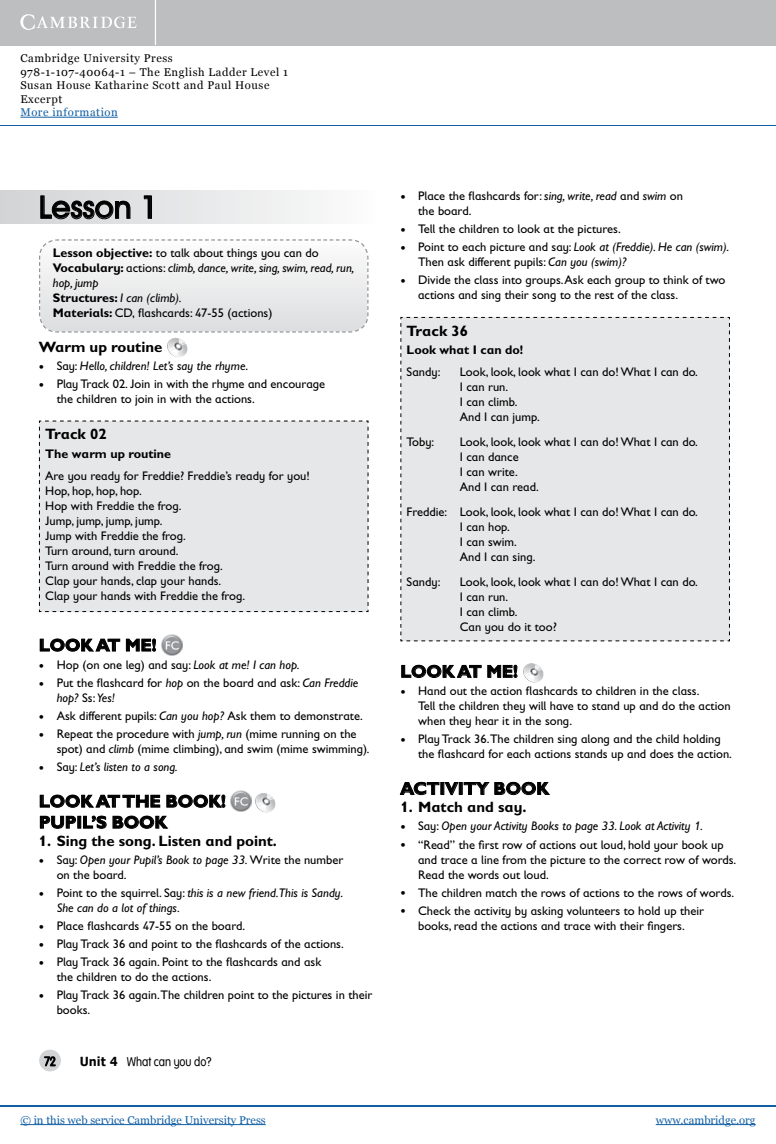
<style>
.page{position:relative;width:776px;height:1144px;background:#fff}
.page>*{position:absolute;margin:0;border:0;box-sizing:border-box;transform-origin:0 0}
.t1{font:500 31.25px "Avant Garde IT Cby BT";color:#000}
.t2{font:700 17.5px/21px "Gill Sans Infant Std";color:#000}
.t3{font:700 15px "Gill Sans Infant Std";color:#000}
.t4{font:12.5px/15px "Gill Sans Infant Std";color:#000}
.t5{font:italic 12.5px/15px "Gill Sans Infant Std";color:#000}
.t6{font:700 12.5px "Gill Sans Infant Std";color:#000}
.t7{font:12.5px "VAG Roundeddz Normal";color:#000;scale:.9 1}
.t8{font:11.25px/13.4px "Georgia";letter-spacing:.05em;color:#000}
.t9{font:11.25px "Georgia";color:#115fa4}
.t10{font:11.25px "Georgia";letter-spacing:.05em;color:#115fa4}
.s1{font-weight:700}
.s2{font-style:italic}
.s3{font-style:normal;font-size:15px}
.s4{font-style:normal}
.s5{font-size:15px}
.s6{font-family:"Verdana";font-weight:700}
</style>
<div class="page">
<div style="left:0;top:0;width:776px;height:45px;background:#bcbec0"></div>
<hr style="left:155px;top:0;width:1px;height:45px;background:#fff">
<svg style="left:20px;top:14px;width:117px;height:16px"></svg>
<hr style="left:20px;top:117px;width:98px;height:1px;background:#115fa4">
<hr style="left:0;top:125px;width:776px;height:1px;background:#115fa4">
<hr style="left:0;top:1104px;width:776px;height:1px;background:#115fa4">
<hr style="left:20px;top:1124px;width:246px;height:1px;background:#115fa4">
<hr style="left:656px;top:1124px;width:100px;height:1px;background:#115fa4">
<div style="left:39px;top:1049px;width:22px;height:22px;background:#d1d3d4;border-radius:50%"></div>
<svg style="left:44px;top:1056px;width:12px;height:10px"></svg>
<div style="left:0;top:190px;width:377px;height:33px;background:linear-gradient(to right,#d0d1d3,#fdfdfd)"></div>
<svg style="left:41px;top:196px;width:89px;height:23px;background:#a7a8a9"></svg>
<svg style="left:144px;top:196px;width:8px;height:23px"></svg>
<svg style="left:39px;top:239px;width:330px;height:94px"></svg>
<img style="left:167px;top:338px;width:21px;height:19px">
<div style="left:39px;top:420px;width:330px;height:192px;background:#e6e7e8"></div>
<svg style="left:40px;top:638px;width:80px;height:13px"></svg>
<svg style="left:126px;top:638px;width:30px;height:13px"></svg>
<img style="left:161px;top:634px;width:21px;height:21px">
<svg style="left:40px;top:794px;width:120px;height:13px"></svg>
<svg style="left:166px;top:794px;width:60px;height:13px"></svg>
<img style="left:231px;top:790px;width:21px;height:21px">
<img style="left:255px;top:793px;width:21px;height:19px">
<svg style="left:40px;top:815px;width:128px;height:13px"></svg>
<div style="left:400px;top:316px;width:330px;height:325px;background:#e6e7e8"></div>
<svg style="left:401px;top:664px;width:117px;height:14px"></svg>
<img style="left:523px;top:663px;width:21px;height:19px">
<svg style="left:400px;top:781px;width:150px;height:14px"></svg>
<p class="t8" style="left:20px;top:52px;width:269px">Cambridge University Press<br>978-1-107-40064-1 – The English Ladder Level 1<br>Susan House Katharine Scott and Paul House<br>Excerpt</p>
<p class="t10" style="left:20px;top:105px;width:99px">More information</p>
<h1 class="t1" style="left:39px;top:188px;width:121px">Lesson 1</h1>
<p class="t4" style="left:53px;top:245px;width:303px"><span class="s1">Lesson objective:</span> to talk about things you can do <span class="s1">Vocabulary:</span> actions: <span class="s2">climb, dance, write, sing, swim, read, run, hop, jump<br></span><span class="s1">Structures:</span> <span class="s2">I can (climb).<br></span><span class="s1">Materials:</span> CD, flashcards: 47-55 (actions)</p>
<p class="t3" style="left:39px;top:338px;width:125px">Warm up routine</p>
<p class="t5" style="left:39px;top:358px;width:211px"><span class="s3">•</span> <span class="s4">Say:</span> Hello, children! Let’s say the rhyme<span class="s4">.</span></p>
<p class="t4" style="left:57px;top:376px;width:270px;text-indent:-18px"><span class="s5">•</span> Play Track 02. Join in with the rhyme and encourage the children to join in with the actions.</p>
<p class="t3" style="left:45px;top:425px;width:63px">Track 02</p>
<p class="t6" style="left:45px;top:446px;width:127px">The warm up routine</p>
<p class="t4" style="left:45px;top:468px;width:266px">Are you ready for Freddie? Freddie’s ready for you!<br>Hop, hop, hop, hop.<br>Hop with Freddie the frog.<br>Jump, jump, jump, jump.<br>Jump with Freddie the frog.<br>Turn around, turn around.<br>Turn around with Freddie the frog.<br>Clap your hands, clap your hands.<br>Clap your hands with Freddie the frog.</p>
<h2 class="t2" style="left:39px;top:634px;width:119px">LOOK AT ME!</h2>
<p class="t4" style="left:39px;top:657px;width:262px"><span class="s5">•</span> Hop (on one leg) and say: <span class="s2">Look at me! I can hop.</span></p>
<p class="t4" style="left:57px;top:675px;width:303px;text-indent:-18px"><span class="s5">•</span> Put the flashcard for <span class="s2">hop</span> on the board and ask: <span class="s2">Can Freddie hop?</span> Ss: <span class="s2">Yes!</span></p>
<p class="t4" style="left:39px;top:708px;width:325px"><span class="s5">•</span> Ask different pupils: <span class="s2">Can you hop?</span> Ask them to demonstrate.</p>
<p class="t4" style="left:57px;top:726px;width:314px;text-indent:-18px"><span class="s5">•</span> Repeat the procedure with <span class="s2">jump, run</span> (mime running on the spot) and <span class="s2">climb</span> (mime climbing), and swim (mime swimming)<span class="s2">.</span></p>
<p class="t5" style="left:39px;top:759px;width:140px"><span class="s3">•</span> <span class="s4">Say:</span> Let’s listen to a song.</p>
<h2 class="t2" style="left:39px;top:790px;width:188px">LOOK AT THE BOOK!<br>PUPIL’S BOOK</h2>
<p class="t3" style="left:39px;top:832px;width:240px">1. Sing the song. Listen and point.</p>
<p class="t4" style="left:57px;top:852px;width:288px;text-indent:-18px"><span class="s5">•</span> Say: <span class="s2">Open your Pupil’s Book to page 33.</span> Write the number on the board.</p>
<p class="t5" style="left:57px;top:885px;width:288px;text-indent:-18px"><span class="s3">•</span> <span class="s4">Point to the squirrel. Say:</span> this is a new friend.This is Sandy.<br>She can do a lot of things.</p>
<p class="t4" style="left:39px;top:918px;width:208px"><span class="s5">•</span> Place flashcards 47-55 on the board.</p>
<p class="t4" style="left:39px;top:936px;width:306px"><span class="s5">•</span> Play Track 36 and point to the flashcards of the actions.</p>
<p class="t4" style="left:57px;top:954px;width:266px;text-indent:-18px"><span class="s5">•</span> Play Track 36 again. Point to the flashcards and ask the children to do the actions.</p>
<p class="t4" style="left:57px;top:987px;width:317px;text-indent:-18px"><span class="s5">•</span> Play Track 36 again.The children point to the pictures in their books.</p>
<p class="t7" style="left:44px;top:1054px;width:14px">72</p>
<p class="t7" style="left:80px;top:1054px;width:148px"><span class="s6">Unit 4</span> What can you do?</p>
<p class="t4" style="left:418px;top:188px;width:266px;text-indent:-18px"><span class="s5">•</span> Place the flashcards for: <span class="s2">sing, write, read</span> and <span class="s2">swim</span> on the board.</p>
<p class="t4" style="left:400px;top:221px;width:222px"><span class="s5">•</span> Tell the children to look at the pictures.</p>
<p class="t4" style="left:418px;top:239px;width:313px;text-indent:-18px"><span class="s5">•</span> Point to each picture and say: <span class="s2">Look at (Freddie). He can (swim).<br></span>Then ask different pupils: <span class="s2">Can you (swim)?</span></p>
<p class="t4" style="left:418px;top:272px;width:309px;text-indent:-18px"><span class="s5">•</span> Divide the class into groups. Ask each group to think of two actions and sing their song to the rest of the class.</p>
<p class="t3" style="left:407px;top:321px;width:63px">Track 36</p>
<p class="t6" style="left:407px;top:342px;width:118px">Look what I can do!</p>
<p class="t4" style="left:407px;top:364px;width:35px">Sandy:</p>
<p class="t4" style="left:460px;top:364px;width:240px">Look, look, look what I can do! What I can do.<br>I can run.<br>I can climb.<br>And I can jump.</p>
<p class="t4" style="left:407px;top:434px;width:29px">Toby:</p>
<p class="t4" style="left:460px;top:434px;width:240px">Look, look, look what I can do! What I can do.<br>I can dance<br>I can write.<br>And I can read.</p>
<p class="t4" style="left:460px;top:504px;width:240px;text-indent:-53px">Freddie: Look, look, look what I can do! What I can do.<br>I can hop.<br>I can swim.<br>And I can sing.</p>
<p class="t4" style="left:407px;top:574px;width:35px">Sandy:</p>
<p class="t4" style="left:460px;top:574px;width:240px">Look, look, look what I can do! What I can do.<br>I can run.<br>I can climb.<br>Can you do it too?</p>
<h2 class="t2" style="left:400px;top:660px;width:119px">LOOK AT ME!</h2>
<p class="t4" style="left:418px;top:683px;width:314px;text-indent:-18px"><span class="s5">•</span> Hand out the action flashcards to children in the class.<br>Tell the children they will have to stand up and do the action when they hear it in the song.</p>
<p class="t4" style="left:418px;top:731px;width:315px;text-indent:-18px"><span class="s5">•</span> Play Track 36.The children sing along and the child holding the flashcard for each actions stands up and does the action.</p>
<h2 class="t2" style="left:400px;top:777px;width:150px">ACTIVITY BOOK</h2>
<p class="t3" style="left:400px;top:798px;width:128px">1. Match and say.</p>
<p class="t5" style="left:400px;top:818px;width:304px"><span class="s3">•</span> <span class="s4">Say:</span> Open your Activity Books to page 33. Look at Activity 1.</p>
<p class="t4" style="left:418px;top:836px;width:320px;text-indent:-18px"><span class="s5">•</span> “Read” the first row of actions out loud, hold your book up and trace a line from the picture to the correct row of words.<br>Read the words out loud.</p>
<p class="t4" style="left:400px;top:884px;width:335px"><span class="s5">•</span> The children match the rows of actions to the rows of words.</p>
<p class="t4" style="left:400px;top:902px;width:305px;text-align:center"><span class="s5">•</span> Check the activity by asking volunteers to hold up their books, read the actions and trace with their fingers.</p>
<p class="t9" style="left:20px;top:1112px;width:247px">© in this web service Cambridge University Press</p>
<p class="t9" style="left:656px;top:1112px;width:101px">www.cambridge.org</p>
</div>
